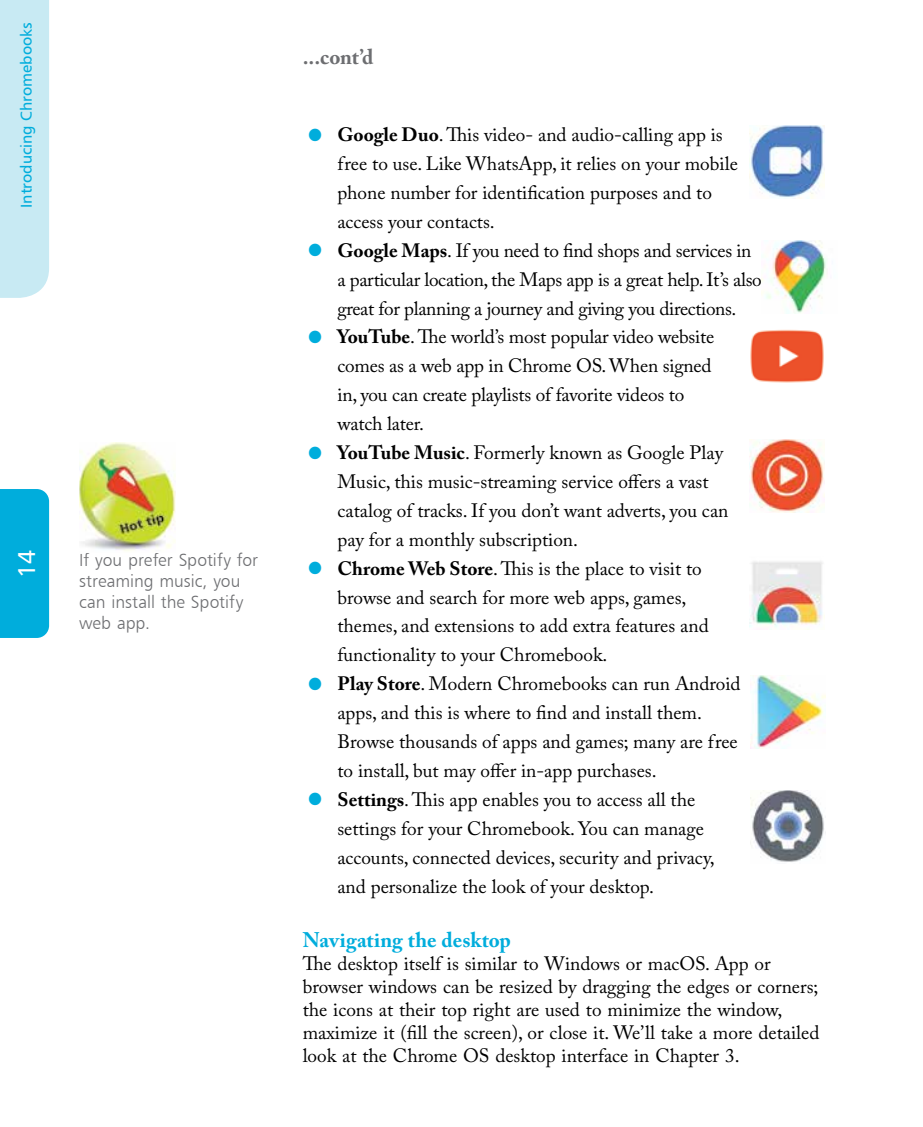
<style>
.page{position:relative;width:923px;height:1127px;background:#fff}
.page>*{position:absolute;margin:0;border:0;box-sizing:border-box;transform-origin:0 0}
.t1{font:24.5px "Humanist 777 BT Roman B";color:#fff}
.t2{font:700 21px "Adobe Caslon Pro";color:#00addc}
.t3{font:700 21px "Adobe Caslon Pro";color:#6d6e71}
.t4{font:19.25px/28.9px "Adobe Caslon Pro";color:#000}
.t5{font:19.25px/28.9px "Adobe Caslon Pro";letter-spacing:-.02em;color:#000}
.t6{font:17.5px/21px "Humanist 777 BT Light B";color:#6d6e71}
.t7{font:15.75px "Humanist 777 BT Roman B";color:#00addc}
.s1{font-family:"Humanist 777 BT Roman B";font-size:42px;color:#00addc}
.s2{font-weight:700}
</style>
<div class="page">
<div style="left:0;top:489px;width:49px;height:148px;background:#00addc"></div>
<div style="left:0;top:0;width:49px;height:298px;background:#c8eaf3"></div>
<img style="left:749px;top:125px;width:75px;height:73px">
<img style="left:762px;top:240px;width:65px;height:73px">
<img style="left:750px;top:329px;width:74px;height:54px">
<img style="left:749px;top:439px;width:75px;height:73px">
<img style="left:749px;top:561px;width:74px;height:67px">
<img style="left:750px;top:675px;width:76px;height:73px">
<img style="left:750px;top:790px;width:76px;height:72px">
<img style="left:79px;top:442px;width:96px;height:109px">
<p class="t7" style="left:17px;top:208px;width:187px;rotate:-90deg">Introducing Chromebooks</p>
<p class="t1" style="left:12px;top:577px;width:30px;rotate:-90deg">14</p>
<p class="t6" style="left:79px;top:549px;width:180px">If you prefer Spotify for streaming music, you can install the Spotify web app.</p>
<p class="t3" style="left:303px;top:45px;width:72px">...cont’d</p>
<p class="t4" style="left:337px;top:120px;width:402px;text-indent:-35px"><span class="s1">•</span> <span class="s2">Google Duo</span>. This video- and audio-calling app is free to use. Like WhatsApp, it relies on your mobile phone number for identification purposes and to access your contacts.</p>
<p class="t5" style="left:337px;top:235px;width:426px;text-indent:-35px"><span class="s1">•</span> <span class="s2">Google Maps</span>. If you need to find shops and services in a particular location, the Maps app is a great help. It’s also great for planning a journey and giving you directions.</p>
<p class="t4" style="left:337px;top:322px;width:378px;text-indent:-35px"><span class="s1">•</span> <span class="s2">YouTube</span>. The world’s most popular video website comes as a web app in Chrome OS. When signed in, you can create playlists of favorite videos to watch later.</p>
<p class="t4" style="left:337px;top:438px;width:392px;text-indent:-35px"><span class="s1">•</span> <span class="s2">YouTube Music</span>. Formerly known as Google Play Music, this music-streaming service offers a vast catalog of tracks. If you don’t want adverts, you can pay for a monthly subscription.</p>
<p class="t4" style="left:337px;top:553px;width:373px;text-indent:-35px"><span class="s1">•</span> <span class="s2">Chrome Web Store</span>. This is the place to visit to browse and search for more web apps, games, themes, and extensions to add extra features and functionality to your Chromebook.</p>
<p class="t4" style="left:337px;top:669px;width:405px;text-indent:-35px"><span class="s1">•</span> <span class="s2">Play Store</span>. Modern Chromebooks can run Android apps, and this is where to find and install them.<br>Browse thousands of apps and games; many are free to install, but may offer in-app purchases.</p>
<p class="t4" style="left:337px;top:784px;width:379px;text-indent:-35px"><span class="s1">•</span> <span class="s2">Settings</span>. This app enables you to access all the settings for your Chromebook. You can manage accounts, connected devices, security and privacy, and personalize the look of your desktop.</p>
<p class="t2" style="left:303px;top:926px;width:210px">Navigating the desktop</p>
<p class="t4" style="left:303px;top:951px;width:518px;line-height:23.1px">The desktop itself is similar to Windows or macOS. App or browser windows can be resized by dragging the edges or corners; the icons at their top right are used to minimize the window, maximize it (fill the screen), or close it. We’ll take a more detailed look at the Chrome OS desktop interface in Chapter 3.</p>
</div>
